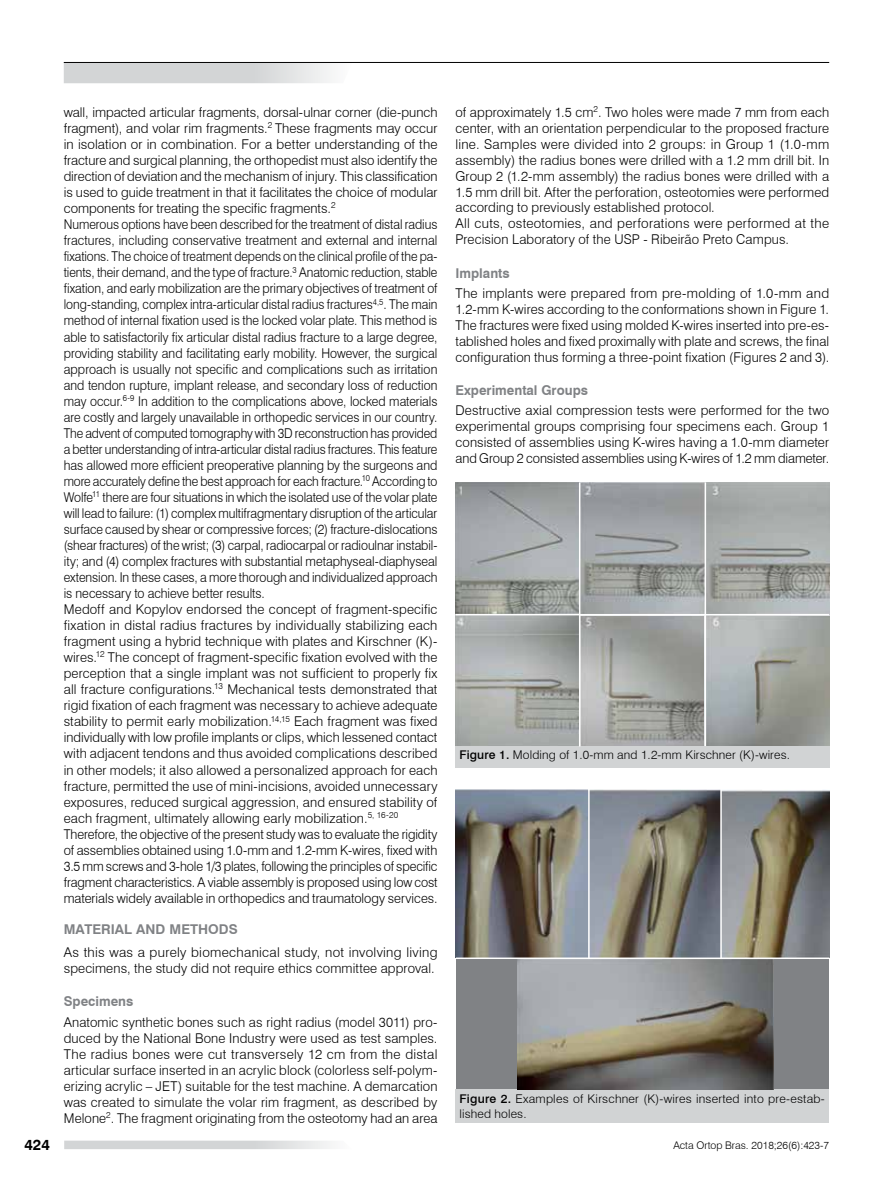
<style>
.page{position:relative;width:893px;height:1191px;background:#fff}
.page>*{position:absolute;margin:0;border:0;box-sizing:border-box;transform-origin:0 0}
.t1{font:700 15px "Swiss 721 BT";color:#000}
.t2{font:300 13.5px/16px "Swiss 721 BT";color:#000}
.t3{font:700 13.5px "Swiss 721 BT";color:#808285}
.t4{font:300 12px/15px "Swiss 721 BT";letter-spacing:.015em;color:#000}
.t5{font:300 10.5px "Swiss 721 BT";color:#000}
.s1{font-weight:500}
</style>
<div class="page">
<svg style="left:64px;top:63px;width:267px;height:20px;background:#d7d9da"></svg>
<svg style="left:64px;top:1140px;width:267px;height:9px"></svg>
<hr style="left:64px;top:62px;width:765px;height:1px;background:#000">
<div style="left:456px;top:959px;width:373px;height:130px;background:#808285"></div>
<div style="left:455px;top:1089px;width:374px;height:33px;background:#d1d3d4"></div>
<img style="left:456px;top:789px;width:373px;height:168px">
<img style="left:517px;top:959px;width:256px;height:130px">
<hr style="left:588px;top:789px;width:2px;height:170px;background:#fff">
<hr style="left:720px;top:789px;width:2px;height:170px;background:#fff">
<img style="left:455px;top:483px;width:374px;height:263px">
<div style="left:455px;top:746px;width:374px;height:21px;background:#d1d3d4"></div>
<hr style="left:579px;top:483px;width:1px;height:263px;background:#fff">
<hr style="left:705px;top:482px;width:1px;height:264px;background:#fff">
<hr style="left:455px;top:614px;width:374px;height:1px;background:#fff">
<p class="t1" style="left:24px;top:1135px;width:27px">424</p>
<p class="t2" style="left:64px;top:104px;width:375px">wall, impacted articular fragments, dorsal-ulnar corner (die-punch fragment), and volar rim fragments.<sup>2</sup> These fragments may occur in isolation or in combination. For a better understanding of the fracture and surgical planning, the orthopedist must also identify the direction of deviation and the mechanism of injury. This classification is used to guide treatment in that it facilitates the choice of modular components for treating the specific fragments.<sup>2<br></sup>Numerous options have been described for the treatment of distal radius fractures, including conservative treatment and external and internal fixations. The choice of treatment depends on the clinical profile of the pa&shy;tients, their demand, and the type of fracture.<sup>3</sup> Anatomic reduction, stable fixation, and early mobilization are the primary objectives of treatment of long-standing, complex intra-articular distal radius fractures<sup>4,5</sup>. The main method of internal fixation used is the locked volar plate. This method is able to satisfactorily fix articular distal radius fracture to a large degree, providing stability and facilitating early mobility. However, the surgical approach is usually not specific and complications such as irritation and tendon rupture, implant release, and secondary loss of reduction may occur.<sup>6-9</sup> In addition to the complications above, locked materials are costly and largely unavailable in orthopedic services in our country.<br>The advent of computed tomography with 3D reconstruction has provided a better understanding of intra-articular distal radius fractures. This feature has allowed more efficient preoperative planning by the surgeons and more accurately define the best approach for each fracture.<sup>10</sup> According to Wolfe<sup>11</sup> there are four situations in which the isolated use of the volar plate will lead to failure: (1) complex multifragmentary disruption of the articular surface caused by shear or compressive forces; (2) fracture-dislocations (shear fractures) of the wrist; (3) carpal, radiocarpal or radioulnar instabil&shy;ity; and (4) complex fractures with substantial metaphyseal-diaphyseal extension. In these cases, a more thorough and individualized approach is necessary to achieve better results.<br>Medoff and Kopylov endorsed the concept of fragment-specific fixation in distal radius fractures by individually stabilizing each fragment using a hybrid technique with plates and Kirschner (K)- wires.<sup>12</sup> The concept of fragment-specific fixation evolved with the perception that a single implant was not sufficient to properly fix all fracture configurations.<sup>13</sup> Mechanical tests demonstrated that rigid fixation of each fragment was necessary to achieve adequate stability to permit early mobilization.<sup>14,15</sup> Each fragment was fixed individually with low profile implants or clips, which lessened contact with adjacent tendons and thus avoided complications described in other models; it also allowed a personalized approach for each fracture, permitted the use of mini-incisions, avoided unnecessary exposures, reduced surgical aggression, and ensured stability of each fragment, ultimately allowing early mobilization.<sup>5,</sup> <sup>16-20<br></sup>Therefore, the objective of the present study was to evaluate the rigidity of assemblies obtained using 1.0-mm and 1.2-mm K-wires, fixed with 3.5 mm screws and 3-hole 1/3 plates, following the principles of specific fragment characteristics. A viable assembly is proposed using low cost materials widely available in orthopedics and traumatology services.</p>
<p class="t3" style="left:64px;top:921px;width:175px">MATERIAL AND METHODS</p>
<p class="t2" style="left:64px;top:943px;width:375px">As this was a purely biomechanical study, not involving living specimens, the study did not require ethics committee approval.</p>
<p class="t3" style="left:64px;top:993px;width:71px">Specimens</p>
<p class="t2" style="left:64px;top:1013px;width:375px;text-align:justify">Anatomic synthetic bones such as right radius (model 3011) pro&shy;duced by the National Bone Industry were used as test samples.<br>The radius bones were cut transversely 12 cm from the distal articular surface inserted in an acrylic block (colorless self-polym&shy;erizing acrylic – JET) suitable for the test machine. A demarcation was created to simulate the volar rim fragment, as described by Melone<sup>2</sup>. The fragment originating from the osteotomy had an area</p>
<p class="t2" style="left:455px;top:104px;width:375px">of approximately 1.5 cm<sup>2</sup>. Two holes were made 7 mm from each center, with an orientation perpendicular to the proposed fracture line. Samples were divided into 2 groups: in Group 1 (1.0-mm assembly) the radius bones were drilled with a 1.2 mm drill bit. In Group 2 (1.2-mm assembly) the radius bones were drilled with a 1.5 mm drill bit. After the perforation, osteotomies were performed according to previously established protocol.<br>All cuts, osteotomies, and perforations were performed at the Precision Laboratory of the USP - Ribeirão Preto Campus.</p>
<p class="t3" style="left:455px;top:265px;width:56px">Implants</p>
<p class="t2" style="left:455px;top:285px;width:375px;text-align:justify">The implants were prepared from pre-molding of 1.0-mm and 1.2-mm K-wires according to the conformations shown in Figure 1.<br>The fractures were fixed using molded K-wires inserted into pre-es&shy;tablished holes and fixed proximally with plate and screws, the final configuration thus forming a three-point fixation (Figures 2 and 3).</p>
<p class="t3" style="left:455px;top:382px;width:134px">Experimental Groups</p>
<p class="t2" style="left:455px;top:402px;width:375px;text-align:justify">Destructive axial compression tests were performed for the two experimental groups comprising four specimens each. Group 1 consisted of assemblies using K-wires having a 1.0-mm diameter and Group 2 consisted assemblies using K-wires of 1.2 mm diameter.</p>
<p class="t4" style="left:459px;top:747px;width:332px"><span class="s1">Figure 1.</span> Molding of 1.0-mm and 1.2-mm Kirschner (K)-wires.</p>
<p class="t4" style="left:459px;top:1091px;width:367px"><span class="s1">Figure 2.</span> Examples of Kirschner (K)-wires inserted into pre-estab&shy;lished holes.</p>
<p class="t5" style="left:673px;top:1138px;width:157px">Acta Ortop Bras. 2018;26(6):423-7</p>
</div>
